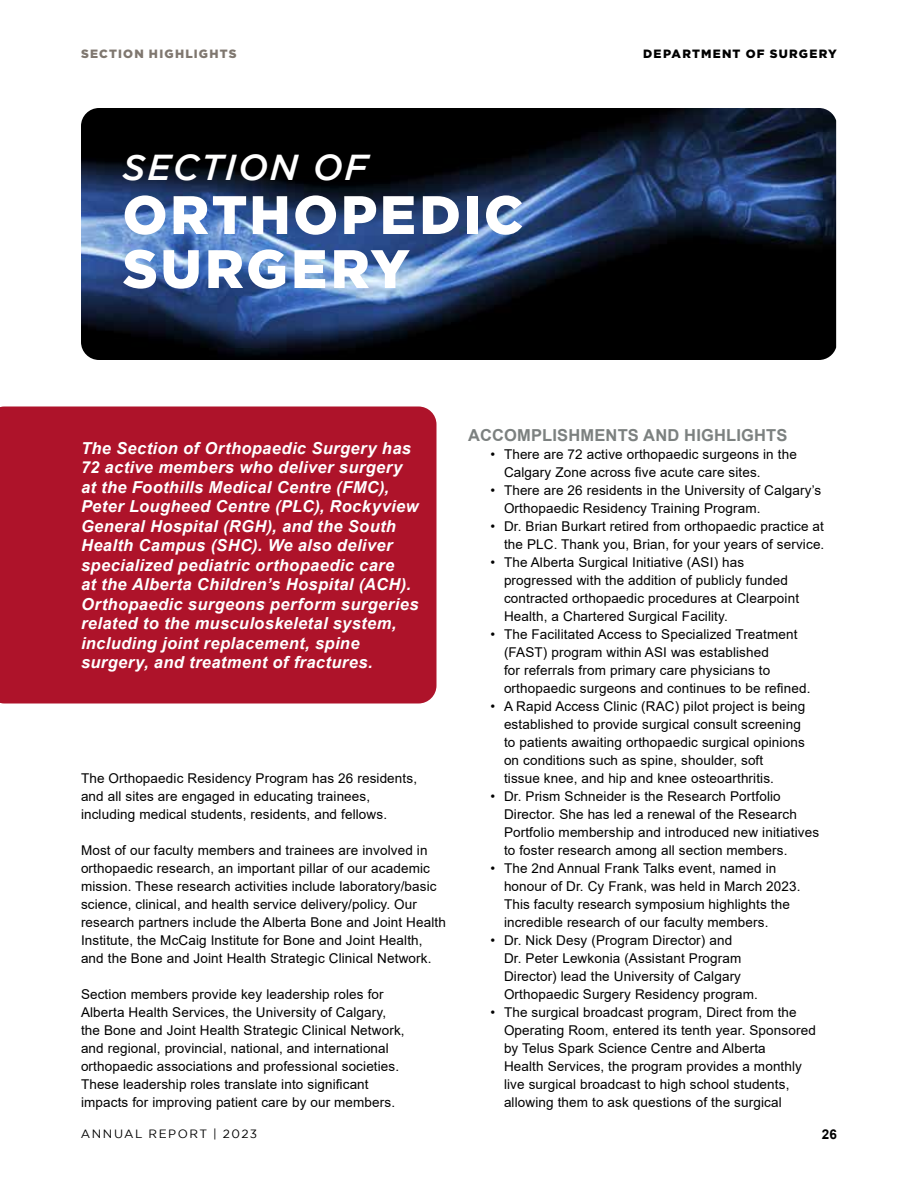
<style>
.page{position:relative;width:918px;height:1188px;background:#fff}
.page>*{position:absolute;margin:0;border:0;box-sizing:border-box;transform-origin:0 0}
.t1{font:900 54px/54px "Gotham";letter-spacing:.05em;color:#fff}
.t2{font:italic 500 36px "Gotham";letter-spacing:.05em;color:#fff}
.t3{font:italic 700 16.5px/19.5px "Arial";letter-spacing:.025em;color:#fff}
.t4{font:700 16.5px "Arial";letter-spacing:.01em;color:#7c8180}
.t5{font:13.5px/18px "Arial";letter-spacing:.01em;color:#000}
.t6{font:700 13.5px "Arial";color:#000}
.t7{font:900 12px "Gotham";letter-spacing:.1em;color:#000}
.t8{font:12px "Gotham";letter-spacing:.12em;color:#000}
.t9{font:900 12px "Gotham";letter-spacing:.095em;color:#7f776f}
</style>
<div class="page">
<img style="left:81px;top:108px;width:755px;height:252px">
<div style="left:0;top:406px;width:436px;height:298px;background:#ae132a"></div>
<p class="t9" style="left:81px;top:47px;width:157px">SECTION HIGHLIGHTS</p>
<h2 class="t2" style="left:123px;top:147px;width:247px">SECTION OF</h2>
<h1 class="t1" style="left:123px;top:187px;width:402px">ORTHOPEDIC<br>SURGERY</h1>
<p class="t7" style="left:643px;top:47px;width:195px">DEPARTMENT OF SURGERY</p>
<p class="t3" style="left:81px;top:439px;width:339px">The Section of Orthopaedic Surgery has 72 active members who deliver surgery at the Foothills Medical Centre (FMC), Peter Lougheed Centre (PLC), Rockyview General Hospital (RGH), and the South Health Campus (SHC). We also deliver specialized pediatric orthopaedic care<br>at the Alberta Children’s Hospital (ACH).<br>Orthopaedic surgeons perform surgeries related to the musculoskeletal system, including joint replacement, spine surgery, and treatment of fractures.</p>
<p class="t5" style="left:81px;top:769px;width:338px">The Orthopaedic Residency Program has 26 residents, and all sites are engaged in educating trainees, including medical students, residents, and fellows.</p>
<p class="t5" style="left:81px;top:841px;width:367px">Most of our faculty members and trainees are involved in orthopaedic research, an important pillar of our academic mission. These research activities include laboratory/basic science, clinical, and health service delivery/policy. Our research partners include the Alberta Bone and Joint Health Institute, the McCaig Institute for Bone and Joint Health, and the Bone and Joint Health Strategic Clinical Network.</p>
<p class="t5" style="left:81px;top:985px;width:325px">Section members provide key leadership roles for Alberta Health Services, the University of Calgary, the Bone and Joint Health Strategic Clinical Network, and regional, provincial, national, and international orthopaedic associations and professional societies.<br>These leadership roles translate into significant impacts for improving patient care by our members.</p>
<p class="t4" style="left:468px;top:424px;width:321px">ACCOMPLISHMENTS AND HIGHLIGHTS</p>
<p class="t5" style="left:504px;top:445px;width:294px;text-indent:-14px">• There are 72 active orthopaedic surgeons in the<br>Calgary Zone across five acute care sites.</p>
<p class="t5" style="left:504px;top:481px;width:319px;text-indent:-14px">• There are 26 residents in the University of Calgary’s<br>Orthopaedic Residency Training Program.</p>
<p class="t5" style="left:490px;top:517px;width:335px;text-align:right">• Dr. Brian Burkart retired from orthopaedic practice at the PLC. Thank you, Brian, for your years of service.</p>
<p class="t5" style="left:504px;top:553px;width:297px;text-indent:-14px">• The Alberta Surgical Initiative (ASI) has progressed with the addition of publicly funded contracted orthopaedic procedures at Clearpoint Health, a Chartered Surgical Facility.</p>
<p class="t5" style="left:504px;top:625px;width:308px;text-indent:-14px">• The Facilitated Access to Specialized Treatment (FAST) program within ASI was established<br>for referrals from primary care physicians to orthopaedic surgeons and continues to be refined.</p>
<p class="t5" style="left:504px;top:697px;width:303px;text-indent:-14px">• A Rapid Access Clinic (RAC) pilot project is being established to provide surgical consult screening to patients awaiting orthopaedic surgical opinions on conditions such as spine, shoulder, soft<br>tissue knee, and hip and knee osteoarthritis.</p>
<p class="t5" style="left:504px;top:787px;width:317px;text-indent:-14px">• Dr. Prism Schneider is the Research Portfolio Director. She has led a renewal of the Research Portfolio membership and introduced new initiatives to foster research among all section members.</p>
<p class="t5" style="left:504px;top:859px;width:298px;text-indent:-14px">• The 2nd Annual Frank Talks event, named in honour of Dr. Cy Frank, was held in March 2023.<br>This faculty research symposium highlights the incredible research of our faculty members.</p>
<p class="t5" style="left:504px;top:931px;width:256px;text-indent:-14px">• Dr. Nick Desy (Program Director) and<br>Dr. Peter Lewkonia (Assistant Program Director) lead the University of Calgary Orthopaedic Surgery Residency program.</p>
<p class="t5" style="left:504px;top:1003px;width:313px;text-indent:-14px">• The surgical broadcast program, Direct from the Operating Room, entered its tenth year. Sponsored by Telus Spark Science Centre and Alberta<br>Health Services, the program provides a monthly live surgical broadcast to high school students, allowing them to ask questions of the surgical</p>
<p class="t8" style="left:81px;top:1127px;width:178px">ANNUAL REPORT | 2023</p>
<p class="t6" style="left:822px;top:1125px;width:17px">26</p>
</div>
